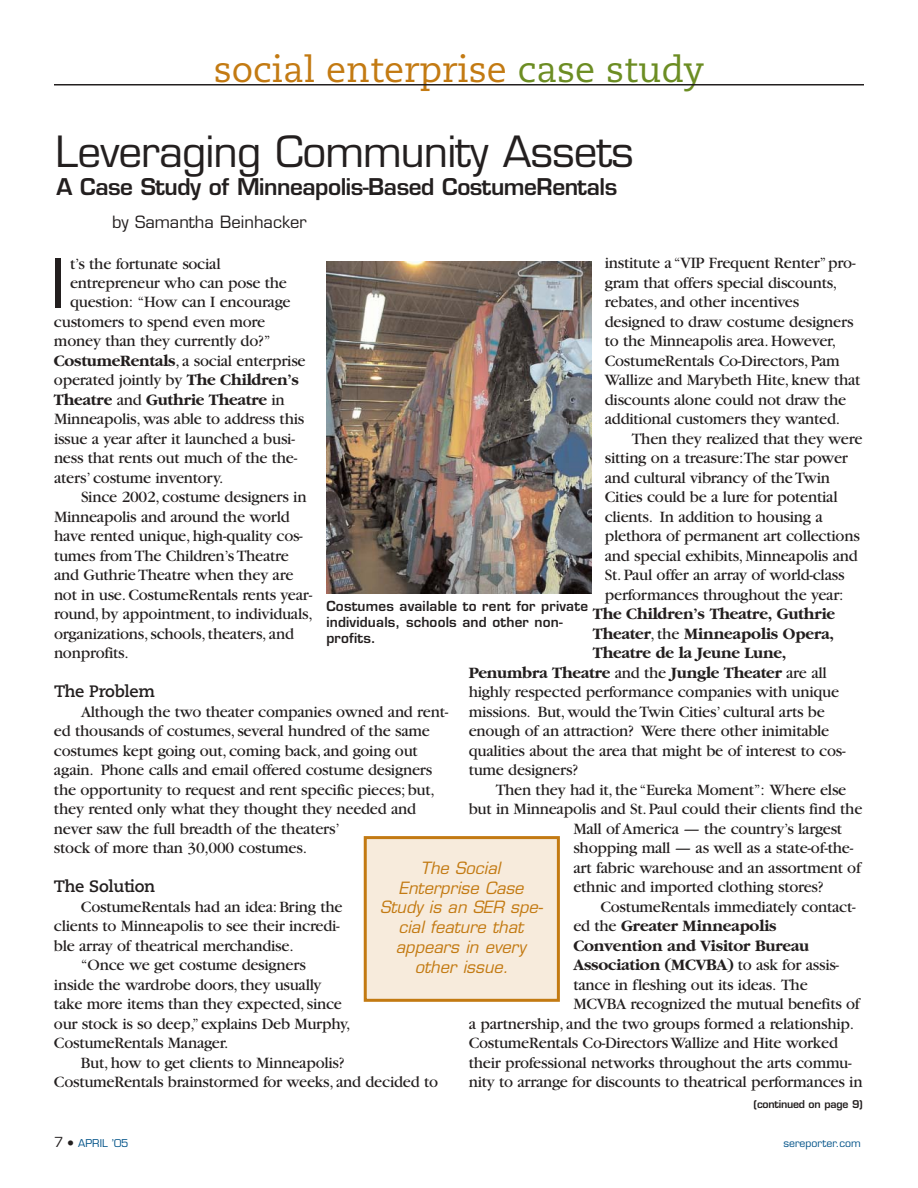
<style>
.page{position:relative;width:918px;height:1188px;background:#fff}
.page>*{position:absolute;margin:0;border:0;box-sizing:border-box;transform-origin:0 0}
.t1{font:66.6px "Eurostile";color:#231f1f}
.t2{font:42px "Eurostile";letter-spacing:-.02em;color:#231f1f}
.t3{font:36px "Caecilia";color:#c37a12}
.t4{font:600 22.5px "Eurostile";letter-spacing:-.02em;color:#231f1f}
.t5{font:16.5px/19.5px "Garamond";letter-spacing:-.015em;color:#231f1f}
.t6{font:700 16.5px "Garamond";letter-spacing:-.015em;color:#231f1f}
.t7{font:italic 16.5px/19.8px "Eurostile";color:#c37a12;text-align:center}
.t8{font:700 16.5px "Caecilia";letter-spacing:-.02em;color:#231f1f}
.t9{font:16.5px "Eurostile";color:#231f1f}
.t10{font:600 13.5px/16.2px "Eurostile";letter-spacing:.015em;color:#231f1f}
.t11{font:10.5px "Eurostile";color:#005288}
.t12{font:600 10.5px "Eurostile";letter-spacing:-.02em;color:#231f1f}
.s1{color:#6c8d23}
.s2{font-weight:400}
.s3{font-weight:700}
.s4{font-size:13.5px;color:#231f1f}
</style>
<div class="page">
<hr style="left:54px;top:84px;width:810px;height:2px;background:#231f1f">
<div style="left:365px;top:838px;width:193px;height:162px;background:#f7ebdc"></div>
<div style="left:364px;top:836px;width:196px;height:166px;border:3px solid #c37a12"></div>
<img style="left:326px;top:262px;width:265px;height:332px">
<h3 class="t3" style="left:214px;top:54px;width:492px">social enterprise <span class="s1">case study</span></h3>
<h2 class="t2" style="left:55px;top:135px;width:580px">Leveraging Community Assets</h2>
<p class="t9" style="left:112px;top:215px;width:196px">by Samantha Beinhacker</p>
<h3 class="t4" style="left:57px;top:178px;width:562px">A Case Study of Minneapolis-Based CostumeRentals</h3>
<h1 class="t1" style="left:50px;top:258px;width:17px">I</h1>
<p class="t5" style="left:70px;top:255px;width:152px">t’s the fortunate social</p>
<p class="t5" style="left:605px;top:255px;width:257px">institute a “VIP Frequent Renter”pro&shy;gram that offers special discounts, rebates, and other incentives designed to draw costume designers to the Minneapolis area. However, CostumeRentals Co-Directors, Pam Wallize and Marybeth Hite, knew that discounts alone could not draw the additional customers they wanted.</p>
<p class="t5" style="left:605px;top:431px;width:259px;text-indent:27px">Then they realized that they were sitting on a treasure:The star power and cultural vibrancy of the Twin Cities could be a lure for potential clients. In addition to housing a plethora of permanent art collections and special exhibits, Minneapolis and St. Paul offer an array of world-class performances throughout the year:</p>
<p class="t6" style="left:593px;top:608px;width:244px">The Children’s Theatre, Guthrie</p>
<p class="t6" style="left:593px;top:627px;width:243px">Theater<span class="s2">, the</span> Minneapolis Opera,</p>
<p class="t6" style="left:593px;top:647px;width:195px">Theatre de la Jeune Lune,</p>
<p class="t6" style="left:469px;top:666px;width:360px">Penumbra Theatre <span class="s2">and the</span> Jungle Theater <span class="s2">are all</span></p>
<p class="t5" style="left:469px;top:684px;width:372px">highly respected performance companies with unique</p>
<p class="t5" style="left:469px;top:704px;width:358px">missions. But, would the Twin Cities’ cultural arts be</p>
<p class="t5" style="left:469px;top:723px;width:362px">enough of an attraction? Were there other inimitable</p>
<p class="t5" style="left:469px;top:743px;width:379px">qualities about the area that might be of interest to cos-</p>
<p class="t5" style="left:469px;top:762px;width:111px">tume designers?</p>
<p class="t5" style="left:496px;top:782px;width:352px">Then they had it, the “Eureka Moment”: Where else</p>
<p class="t5" style="left:469px;top:801px;width:395px">but in Minneapolis and St.Paul could their clients find the</p>
<p class="t5" style="left:573px;top:821px;width:270px">Mall of America — the country’s largest</p>
<p class="t5" style="left:573px;top:840px;width:282px">shopping mall — as well as a state-of-the-</p>
<p class="t5" style="left:573px;top:860px;width:289px">art fabric warehouse and an assortment of</p>
<p class="t5" style="left:573px;top:879px;width:252px">ethnic and imported clothing stores?</p>
<p class="t5" style="left:600px;top:899px;width:257px">CostumeRentals immediately contact-</p>
<p class="t6" style="left:573px;top:920px;width:205px"><span class="s2">ed the</span> Greater Minneapolis</p>
<p class="t6" style="left:573px;top:939px;width:237px">Convention and Visitor Bureau</p>
<p class="t6" style="left:573px;top:959px;width:267px">Association (MCVBA) <span class="s2">to ask for assis-</span></p>
<p class="t5" style="left:573px;top:977px;width:236px">tance in fleshing out its ideas. The</p>
<p class="t5" style="left:573px;top:996px;width:288px">MCVBA recognized the mutual benefits of</p>
<p class="t5" style="left:469px;top:1016px;width:387px">a partnership, and the two groups formed a relationship.</p>
<p class="t5" style="left:469px;top:1035px;width:371px">CostumeRentals Co-Directors Wallize and Hite worked</p>
<p class="t5" style="left:469px;top:1055px;width:384px">their professional networks throughout the arts commu-</p>
<p class="t5" style="left:469px;top:1074px;width:395px">nity to arrange for discounts to theatrical performances in</p>
<p class="t5" style="left:70px;top:275px;width:218px">entrepreneur who can pose the</p>
<p class="t5" style="left:70px;top:294px;width:222px">question: “How can I encourage</p>
<p class="t5" style="left:54px;top:314px;width:213px">customers to spend even more</p>
<p class="t5" style="left:54px;top:333px;width:218px">money than they currently do?”</p>
<p class="t5" style="left:54px;top:353px;width:253px"><span class="s3">CostumeRentals</span>, a social enterprise</p>
<p class="t5" style="left:54px;top:372px;width:247px">operated jointly by <span class="s3">The Children’s</span></p>
<p class="t6" style="left:54px;top:393px;width:232px">Theatre <span class="s2">and</span> Guthrie Theatre <span class="s2">in</span></p>
<p class="t5" style="left:54px;top:411px;width:252px">Minneapolis, was able to address this</p>
<p class="t5" style="left:54px;top:431px;width:242px">issue a year after it launched a busi-</p>
<p class="t5" style="left:54px;top:450px;width:245px">ness that rents out much of the the-</p>
<p class="t5" style="left:54px;top:470px;width:171px">aters’ costume inventory.</p>
<p class="t5" style="left:81px;top:489px;width:227px">Since 2002, costume designers in</p>
<p class="t5" style="left:54px;top:509px;width:237px">Minneapolis and around the world</p>
<p class="t5" style="left:54px;top:528px;width:250px">have rented unique, high-quality cos-</p>
<p class="t5" style="left:54px;top:548px;width:236px">tumes from The Children’s Theatre</p>
<p class="t5" style="left:54px;top:567px;width:241px">and Guthrie Theatre when they are</p>
<p class="t5" style="left:54px;top:587px;width:260px">not in use. CostumeRentals rents year-</p>
<p class="t5" style="left:54px;top:606px;width:260px">round, by appointment, to individuals,</p>
<p class="t5" style="left:54px;top:626px;width:242px">organizations, schools, theaters, and</p>
<p class="t5" style="left:54px;top:645px;width:76px">nonprofits.</p>
<p class="t8" style="left:54px;top:685px;width:102px">The Problem</p>
<p class="t5" style="left:54px;top:704px;width:396px;text-indent:27px">Although the two theater companies owned and rent&shy;ed thousands of costumes,several hundred of the same costumes kept going out, coming back, and going out again. Phone calls and email offered costume designers the opportunity to request and rent specific pieces; but, they rented only what they thought they needed and never saw the full breadth of the theaters’<br>stock of more than 30,000 costumes.</p>
<p class="t8" style="left:54px;top:880px;width:103px">The Solution</p>
<p class="t5" style="left:81px;top:899px;width:263px">CostumeRentals had an idea:Bring the</p>
<p class="t5" style="left:54px;top:918px;width:287px">clients to Minneapolis to see their incredi-</p>
<p class="t5" style="left:54px;top:938px;width:241px">ble array of theatrical merchandise.</p>
<p class="t5" style="left:81px;top:957px;width:226px">“Once we get costume designers</p>
<p class="t5" style="left:54px;top:977px;width:269px">inside the wardrobe doors, they usually</p>
<p class="t5" style="left:54px;top:996px;width:290px">take more items than they expected, since</p>
<p class="t5" style="left:54px;top:1016px;width:298px">our stock is so deep,”explains Deb Murphy,</p>
<p class="t5" style="left:54px;top:1035px;width:176px">CostumeRentals Manager.</p>
<p class="t5" style="left:81px;top:1055px;width:265px">But, how to get clients to Minneapolis?</p>
<p class="t5" style="left:54px;top:1074px;width:386px">CostumeRentals brainstormed for weeks, and decided to</p>
<p class="t10" style="left:326px;top:599px;width:263px">Costumes available to rent for private individuals, schools and other non&shy;profits.</p>
<p class="t7" style="left:380px;top:860px;width:165px">The Social<br>Enterprise Case<br>Study is an SER spe&shy;cial feature that appears in every other issue.</p>
<p class="t12" style="left:754px;top:1100px;width:111px">(continued on page 9)</p>
<p class="t11" style="left:54px;top:1139px;width:76px"><span class="s4">7 •</span> APRIL ’05</p>
<p class="t11" style="left:783px;top:1139px;width:79px">sereporter.com</p>
</div>
